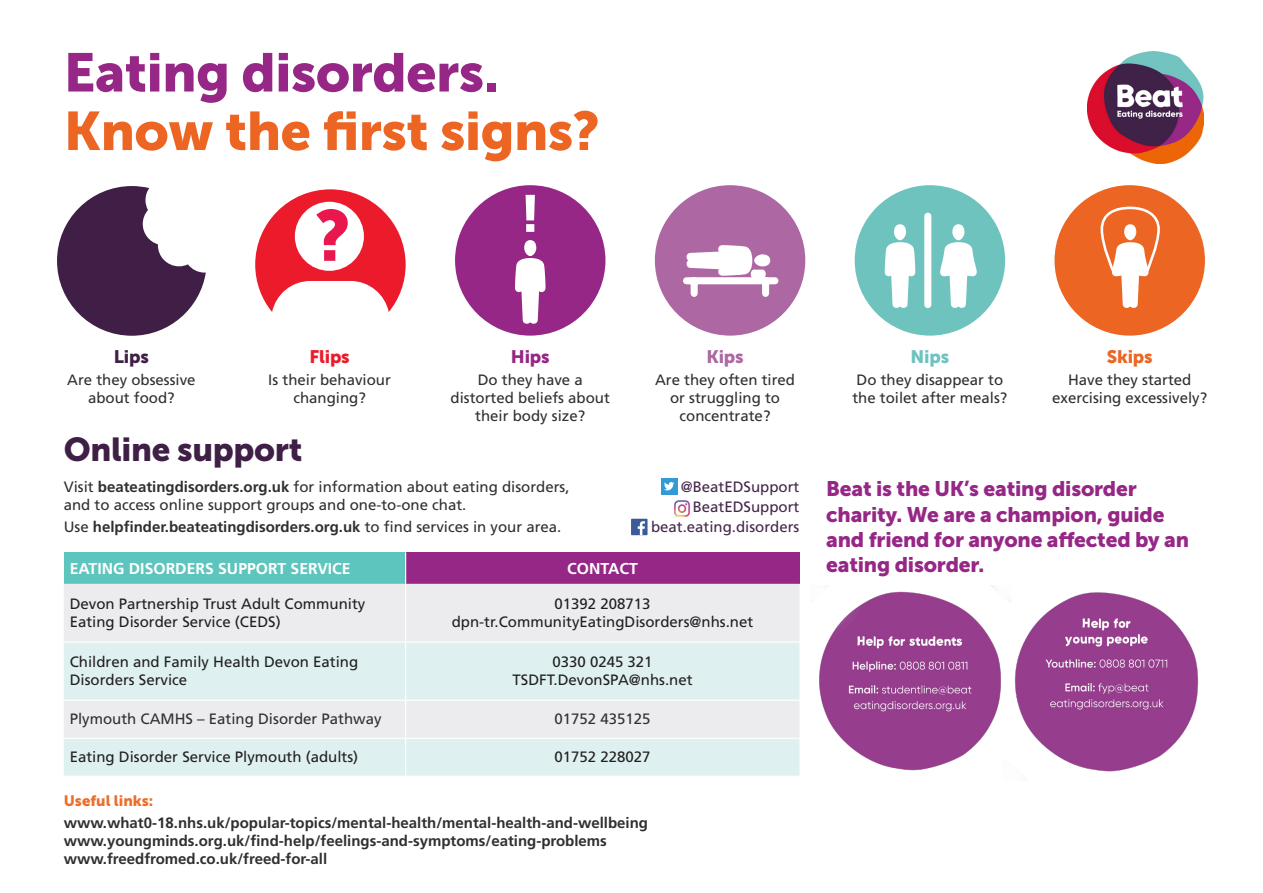
<style>
.page{position:relative;width:1263px;height:893px;background:#fff}
.page>*{position:absolute;margin:0;border:0;box-sizing:border-box;transform-origin:0 0}
.Heading_1-1{font:54px "Museo Sans 900";letter-spacing:-.01em;color:#ec6523}
.Heading_1-1-2{font:54px "Museo Sans 900";letter-spacing:-.01em;color:#962786}
.Heading_1-1-3{font:33px "Museo Sans 900";letter-spacing:-.01em;color:#3f1f46}
.Heading_1-1-4{font:21px/25.2px "Museo Sans 900";letter-spacing:-.01em;color:#962786}
.Heading_1-1-5{font:18px "Museo Sans 900";letter-spacing:-.01em;color:#eb1b2b}
.Heading_1-1-6{font:18px "Museo Sans 900";letter-spacing:-.01em;color:#ec6523}
.Heading_1-1-7{font:18px "Museo Sans 900";color:#3f1f46}
.Heading_1-1-8{font:18px "Museo Sans 900";color:#962786}
.Heading_1-1-9{font:18px "Museo Sans 900";color:#ad67a2}
.Heading_1-1-10{font:18px "Museo Sans 900";color:#6fc3bf}
.t1{font:700 15.75px "Frutiger LT Std";color:#fff}
.t2{font:15px/18px "Frutiger LT Std";color:#312f30;text-align:center}
.t3{font:700 15px "Frutiger LT Std";color:#312f30}
.t4{font:15px/18px "Frutiger LT Std";color:#231f20}
.t5{font:15px "Frutiger LT Std";color:#45274b}
.t6{font:15px "Museo Sans 900";color:#ed6e2a}
.s1{font-weight:700}
.s2{font-weight:400}
</style>
<div class="page">
<svg style="left:57px;top:186px;width:149px;height:150px"></svg>
<svg style="left:255px;top:189px;width:151px;height:123px"></svg>
<svg style="left:455px;top:185px;width:150px;height:151px"></svg>
<div style="left:655px;top:185px;width:150px;height:151px;background:#ad67a2;border-radius:50%"></div>
<div style="left:691px;top:281px;width:7px;height:12px;background:#fff"></div>
<div style="left:762px;top:281px;width:7px;height:12px;background:#fff"></div>
<div style="left:686px;top:277px;width:89px;height:7px;background:#fff"></div>
<svg style="left:686px;top:245px;width:84px;height:33px"></svg>
<div style="left:855px;top:185px;width:150px;height:151px;background:#6fc3bf;border-radius:50%"></div>
<svg style="left:885px;top:224px;width:30px;height:84px"></svg>
<svg style="left:940px;top:224px;width:37px;height:84px"></svg>
<div style="left:924px;top:216px;width:7px;height:89px;background:#fff"></div>
<div style="left:1054px;top:185px;width:151px;height:151px;background:#ec6523;border-radius:50%"></div>
<svg style="left:1100px;top:206px;width:60px;height:102px"></svg>
<img style="left:1088px;top:51px;width:115px;height:112px">
<div style="left:64px;top:552px;width:342px;height:32px;background:#5ec5be"></div>
<div style="left:406px;top:552px;width:393px;height:32px;background:#962786"></div>
<div style="left:64px;top:584px;width:735px;height:57px;background:#ececee"></div>
<svg style="left:64px;top:643px;width:735px;height:133px;background:#e2efef"></svg>
<hr style="left:405px;top:552px;width:1px;height:32px;background:#fff">
<hr style="left:405px;top:584px;width:1px;height:57px;background:#fff">
<hr style="left:405px;top:643px;width:1px;height:57px;background:#fff">
<hr style="left:64px;top:700px;width:342px;height:1px;background:#fff">
<hr style="left:406px;top:700px;width:393px;height:1px;background:#fff">
<hr style="left:405px;top:701px;width:1px;height:37px;background:#fff">
<hr style="left:64px;top:738px;width:342px;height:1px;background:#fff">
<hr style="left:406px;top:738px;width:393px;height:1px;background:#fff">
<hr style="left:405px;top:739px;width:1px;height:37px;background:#fff">
<div style="left:661px;top:478px;width:16px;height:16px;background:#329ad5"></div>
<svg style="left:664px;top:482px;width:10px;height:8px"></svg>
<img style="left:674px;top:500px;width:16px;height:16px">
<div style="left:631px;top:519px;width:16px;height:16px;background:#3b5a9a"></div>
<svg style="left:638px;top:521px;width:7px;height:14px"></svg>
<img style="left:819px;top:586px;width:182px;height:185px">
<img style="left:1009px;top:592px;width:190px;height:180px">
<p class="Heading_1-1-2" style="left:64px;top:42px;width:436px">Eating disorders.</p>
<p class="Heading_1-1" style="left:64px;top:100px;width:537px">Know the first signs?</p>
<p class="Heading_1-1-7" style="left:114px;top:346px;width:36px">Lips</p>
<p class="t2" style="left:67px;top:371px;width:130px">Are they obsessive about food?</p>
<p class="Heading_1-1-5" style="left:309px;top:346px;width:42px">Flips</p>
<p class="t2" style="left:268px;top:371px;width:124px">Is their behaviour changing?</p>
<p class="Heading_1-1-3" style="left:64px;top:431px;width:240px">Online support</p>
<p class="Heading_1-1-8" style="left:511px;top:346px;width:40px">Hips</p>
<p class="t2" style="left:451px;top:371px;width:161px">Do they have a distorted beliefs about their body size?</p>
<p class="t2" style="left:64px;top:478px;width:507px;text-align:left">Visit <span class="s1">beateatingdisorders.org.uk</span> for information about eating disorders, and to access online support groups and one-to-one chat.</p>
<p class="t3" style="left:64px;top:518px;width:499px"><span class="s2">Use</span> helpfinder.beateatingdisorders.org.uk <span class="s2">to find services in your area.</span></p>
<p class="Heading_1-1-9" style="left:706px;top:346px;width:39px">Kips</p>
<p class="t2" style="left:655px;top:371px;width:142px">Are they often tired or struggling to concentrate?</p>
<p class="t5" style="left:681px;top:478px;width:120px">@BeatEDSupport</p>
<p class="t5" style="left:693px;top:498px;width:108px">BeatEDSupport</p>
<p class="t5" style="left:651px;top:518px;width:150px">beat.eating.disorders</p>
<p class="t1" style="left:70px;top:559px;width:282px">EATING DISORDERS SUPPORT SERVICE</p>
<p class="t1" style="left:567px;top:559px;width:72px">CONTACT</p>
<p class="t4" style="left:70px;top:595px;width:297px">Devon Partnership Trust Adult Community<br>Eating Disorder Service (CEDS)</p>
<p class="t4" style="left:452px;top:595px;width:303px;text-align:center">01392 208713 dpn-tr.CommunityEatingDisorders@nhs.net</p>
<p class="t4" style="left:70px;top:653px;width:290px">Children and Family Health Devon Eating<br>Disorders Service</p>
<p class="t4" style="left:512px;top:653px;width:182px;text-align:center">0330 0245 321<br>TSDFT.DevonSPA@nhs.net</p>
<p class="t2" style="left:70px;top:710px;width:313px">Plymouth CAMHS – Eating Disorder Pathway</p>
<p class="t2" style="left:555px;top:710px;width:97px">01752 435125</p>
<p class="t4" style="left:70px;top:748px;width:290px">Eating Disorder Service Plymouth (adults)</p>
<p class="t4" style="left:555px;top:748px;width:97px">01752 228027</p>
<p class="t6" style="left:64px;top:792px;width:91px">Useful links:</p>
<p class="t3" style="left:64px;top:814px;width:586px">www.what0-18.nhs.uk/popular-topics/mental-health/mental-health-and-wellbeing</p>
<p class="t3" style="left:64px;top:832px;width:545px">www.youngminds.org.uk/find-help/feelings-and-symptoms/eating-problems</p>
<p class="t3" style="left:64px;top:850px;width:265px">www.freedfromed.co.uk/freed-for-all</p>
<p class="Heading_1-1-10" style="left:910px;top:346px;width:40px">Nips</p>
<p class="t2" style="left:852px;top:371px;width:157px;text-align:left">Do they disappear to the toilet after meals?</p>
<p class="Heading_1-1-6" style="left:1107px;top:346px;width:47px">Skips</p>
<p class="t2" style="left:1052px;top:371px;width:157px">Have they started exercising excessively?</p>
<p class="Heading_1-1-4" style="left:826px;top:476px;width:364px">Beat is the UK’s eating disorder charity. We are a champion, guide and friend for anyone affected by an eating disorder.</p>
</div>
